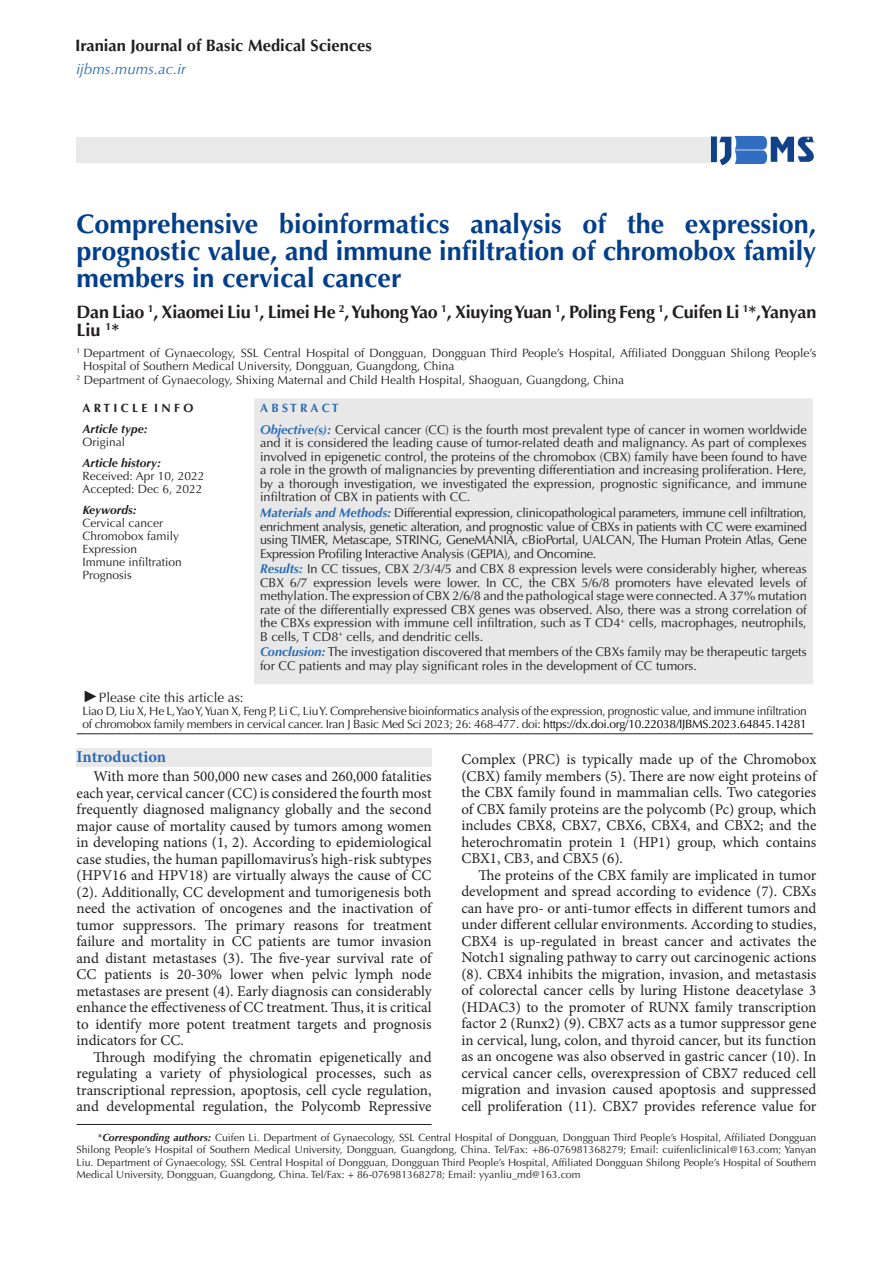
<style>
.page{position:relative;width:893px;height:1263px;background:#fff}
.page>*{position:absolute;margin:0;border:0;box-sizing:border-box;transform-origin:0 0}
.t1{font:700 27px/27px "Optima LT Std";color:#023e8a;text-align:justify}
.t2{font:700 18px/17.7px "Optima LT Std";letter-spacing:-.015em;color:#231f20}
.t3{font:700 16.5px "Optima LT Std";color:#231f20}
.t4{font:700 16.5px "Minion Pro";letter-spacing:-.005em;color:#2d6cb5}
.t5{font:15px/16.5px "Minion Pro";color:#231f20;text-align:justify}
.t6{font:italic 15px "Optima LT Std";color:#296db6}
.t7{font:13.5px "Optima LT Std";color:#231f20}
.t8{font:12.75px/13.5px "Optima LT Std";color:#231f20;text-align:justify}
.Body_Text{font:12px "Optima LT Std";color:#231f20}
.Body_Text-2{font:12px/13px "Optima LT Std";letter-spacing:-.025em;color:#231f20}
.t9{font:italic 700 12px "Optima LT Std";color:#231f20}
.t10{font:700 12px "Optima LT Std";color:#231f20}
.t11{font:700 12px "Optima LT Std";color:#2d6cb5}
.t12{font:10.5px/12.6px "Optima LT Std";color:#231f20;text-align:justify}
.s1{font-weight:700;font-style:italic;color:#2d6cb5}
.s2{font-family:"Times New Roman";font-style:italic;font-size:16.5px}
.s3{color:#000}
.s4{font-weight:700;font-style:italic}
</style>
<div class="page">
<hr style="left:77px;top:1124px;width:355px;height:1px;background:#231f20">
<div style="left:254px;top:398px;width:559px;height:286px;background:#e8e8e8"></div>
<hr style="left:77px;top:733px;width:158px;height:1px;background:#231f20">
<svg style="left:235px;top:733px;width:19px;height:1px"></svg>
<hr style="left:254px;top:733px;width:559px;height:1px;background:#231f20">
<div style="left:77px;top:748px;width:355px;height:19px;background:#e9e9e9"></div>
<img style="left:710px;top:136px;width:106px;height:30px">
<div style="left:77px;top:137px;width:634px;height:26px;background:#e9e9e9"></div>
<p class="t3" style="left:75px;top:36px;width:298px">Iranian Journal of Basic Medical Sciences</p>
<p class="t6" style="left:77px;top:61px;width:111px">ijbms.mums.ac.ir</p>
<p class="t1" style="left:77px;top:211px;width:741px">Comprehensive bioinformatics analysis of the expression, prognostic value, and immune infiltration of chromobox family members in cervical cancer</p>
<p class="t2" style="left:77px;top:303px;width:741px">Dan Liao <sup>1</sup>, Xiaomei Liu <sup>1</sup>, Limei He <sup>2</sup>, Yuhong Yao <sup>1</sup>, Xiuying Yuan <sup>1</sup>, Poling Feng <sup>1</sup>, Cuifen Li <sup>1</sup>*,Yanyan<br>Liu <sup>1</sup>*</p>
<p class="Body_Text" style="left:77px;top:345px;width:741px"><sup>1</sup> Department of Gynaecology, SSL Central Hospital of Dongguan, Dongguan Third People’s Hospital, Affiliated Dongguan Shilong People’s</p>
<p class="Body_Text" style="left:83px;top:359px;width:373px">Hospital of Southern Medical University, Dongguan, Guangdong, China</p>
<p class="Body_Text" style="left:77px;top:372px;width:549px"><sup>2</sup> Department of Gynaecology, Shixing Maternal and Child Health Hospital, Shaoguan, Guangdong, China</p>
<p class="t10" style="left:83px;top:401px;width:112px">A R T I C L E I N F O</p>
<p class="t11" style="left:260px;top:401px;width:80px">A B S T R A C T</p>
<p class="t9" style="left:83px;top:422px;width:67px">Article type:</p>
<p class="Body_Text" style="left:83px;top:435px;width:44px">Original</p>
<p class="t8" style="left:260px;top:423px;width:548px"><span class="s1">Objective(s):</span> Cervical cancer (CC) is the fourth most prevalent type of cancer in women worldwide and it is considered the leading cause of tumor-related death and malignancy. As part of complexes involved in epigenetic control, the proteins of the chromobox (CBX) family have been found to have a role in the growth of malignancies by preventing differentiation and increasing proliferation. Here, by a thorough investigation, we investigated the expression, prognostic significance, and immune infiltration of CBX in patients with CC.</p>
<p class="t8" style="left:260px;top:506px;width:548px"><span class="s1">Materials and Methods:</span> Differential expression, clinicopathological parameters, immune cell infiltration, enrichment analysis, genetic alteration, and prognostic value of CBXs in patients with CC were examined using TIMER, Metascape, STRING, GeneMANIA, cBioPortal, UALCAN, The Human Protein Atlas, Gene Expression Profiling Interactive Analysis (GEPIA), and Oncomine.</p>
<p class="t8" style="left:260px;top:562px;width:548px"><span class="s1">Results:</span> In CC tissues, CBX 2/3/4/5 and CBX 8 expression levels were considerably higher, whereas CBX 6/7 expression levels were lower. In CC, the CBX 5/6/8 promoters have elevated levels of methylation. The expression of CBX 2/6/8 and the pathological stage were connected. A 37% mutation rate of the differentially expressed CBX genes was observed. Also, there was a strong correlation of the CBXs expression with immune cell infiltration, such as T CD4<sup>+</sup> cells, macrophages, neutrophils, B cells, T CD8<sup>+</sup> cells, and dendritic cells.</p>
<p class="t8" style="left:260px;top:645px;width:548px"><span class="s1">Conclusion:</span> The investigation discovered that members of the CBXs family may be therapeutic targets for CC patients and may play significant roles in the development of CC tumors.</p>
<p class="t9" style="left:83px;top:456px;width:80px">Article history:</p>
<p class="Body_Text" style="left:83px;top:469px;width:123px">Received: Apr 10, 2022</p>
<p class="Body_Text" style="left:83px;top:482px;width:122px">Accepted: Dec 6, 2022</p>
<p class="t9" style="left:83px;top:503px;width:56px">Keywords:</p>
<p class="Body_Text" style="left:83px;top:516px;width:82px">Cervical cancer</p>
<p class="Body_Text" style="left:83px;top:529px;width:98px">Chromobox family</p>
<p class="Body_Text" style="left:83px;top:542px;width:56px">Expression</p>
<p class="Body_Text" style="left:83px;top:555px;width:101px">Immune infiltration</p>
<p class="Body_Text" style="left:83px;top:568px;width:51px">Prognosis</p>
<p class="t7" style="left:83px;top:689px;width:163px"><span class="s2">►</span>Please cite this article as:</p>
<p class="Body_Text-2" style="left:83px;top:704px;width:726px">Liao D, Liu X, He L, Yao Y, Yuan X, Feng P, Li C, Liu Y. Comprehensive bioinformatics analysis of the expression, prognostic value, and immune infiltration of chromobox family members in cervical cancer. Iran J Basic Med Sci 2023; 26: 468-477. doi: <span class="s3">https://dx.doi.org/10.22038/IJBMS.2023.64845.14281</span></p>
<p class="t4" style="left:77px;top:745px;width:91px">Introduction</p>
<p class="t5" style="left:77px;top:768px;width:357px;text-indent:17px">With more than 500,000 new cases and 260,000 fatalities each year, cervical cancer (CC) is considered the fourth most frequently diagnosed malignancy globally and the second major cause of mortality caused by tumors among women in developing nations (1, 2). According to epidemiological case studies, the human papillomavirus’s high-risk subtypes (HPV16 and HPV18) are virtually always the cause of CC (2). Additionally, CC development and tumorigenesis both need the activation of oncogenes and the inactivation of tumor suppressors. The primary reasons for treatment failure and mortality in CC patients are tumor invasion and distant metastases (3). The five-year survival rate of CC patients is 20-30% lower when pelvic lymph node metastases are present (4). Early diagnosis can considerably enhance the effectiveness of CC treatment. Thus, it is critical to identify more potent treatment targets and prognosis indicators for CC.</p>
<p class="t5" style="left:77px;top:1048px;width:357px;text-indent:17px">Through modifying the chromatin epigenetically and regulating a variety of physiological processes, such as transcriptional repression, apoptosis, cell cycle regulation, and developmental regulation, the Polycomb Repressive</p>
<p class="t5" style="left:461px;top:751px;width:357px">Complex (PRC) is typically made up of the Chromobox (CBX) family members (5). There are now eight proteins of the CBX family found in mammalian cells. Two categories of CBX family proteins are the polycomb (Pc) group, which includes CBX8, CBX7, CBX6, CBX4, and CBX2; and the heterochromatin protein 1 (HP1) group, which contains CBX1, CB3, and CBX5 (6).</p>
<p class="t5" style="left:461px;top:867px;width:357px;text-indent:17px">The proteins of the CBX family are implicated in tumor development and spread according to evidence (7). CBXs can have pro- or anti-tumor effects in different tumors and under different cellular environments. According to studies, CBX4 is up-regulated in breast cancer and activates the Notch1 signaling pathway to carry out carcinogenic actions (8). CBX4 inhibits the migration, invasion, and metastasis of colorectal cancer cells by luring Histone deacetylase 3 (HDAC3) to the promoter of RUNX family transcription factor 2 (Runx2) (9). CBX7 acts as a tumor suppressor gene in cervical, lung, colon, and thyroid cancer, but its function as an oncogene was also observed in gastric cancer (10). In cervical cancer cells, overexpression of CBX7 reduced cell migration and invasion caused apoptosis and suppressed cell proliferation (11). CBX7 provides reference value for</p>
<p class="t12" style="left:77px;top:1131px;width:741px;text-indent:21px">*<span class="s4">Corresponding authors:</span> Cuifen Li. Department of Gynaecology, SSL Central Hospital of Dongguan, Dongguan Third People’s Hospital, Affiliated Dongguan Shilong People’s Hospital of Southern Medical University, Dongguan, Guangdong, China. Tel/Fax: +86-076981368279; Email: cuifenliclinical@163.com; Yanyan Liu. Department of Gynaecology, SSL Central Hospital of Dongguan, Dongguan Third People’s Hospital, Affiliated Dongguan Shilong People’s Hospital of Southern Medical University, Dongguan, Guangdong, China. Tel/Fax: + 86-076981368278; Email: yyanliu_md@163.com</p>
</div>
